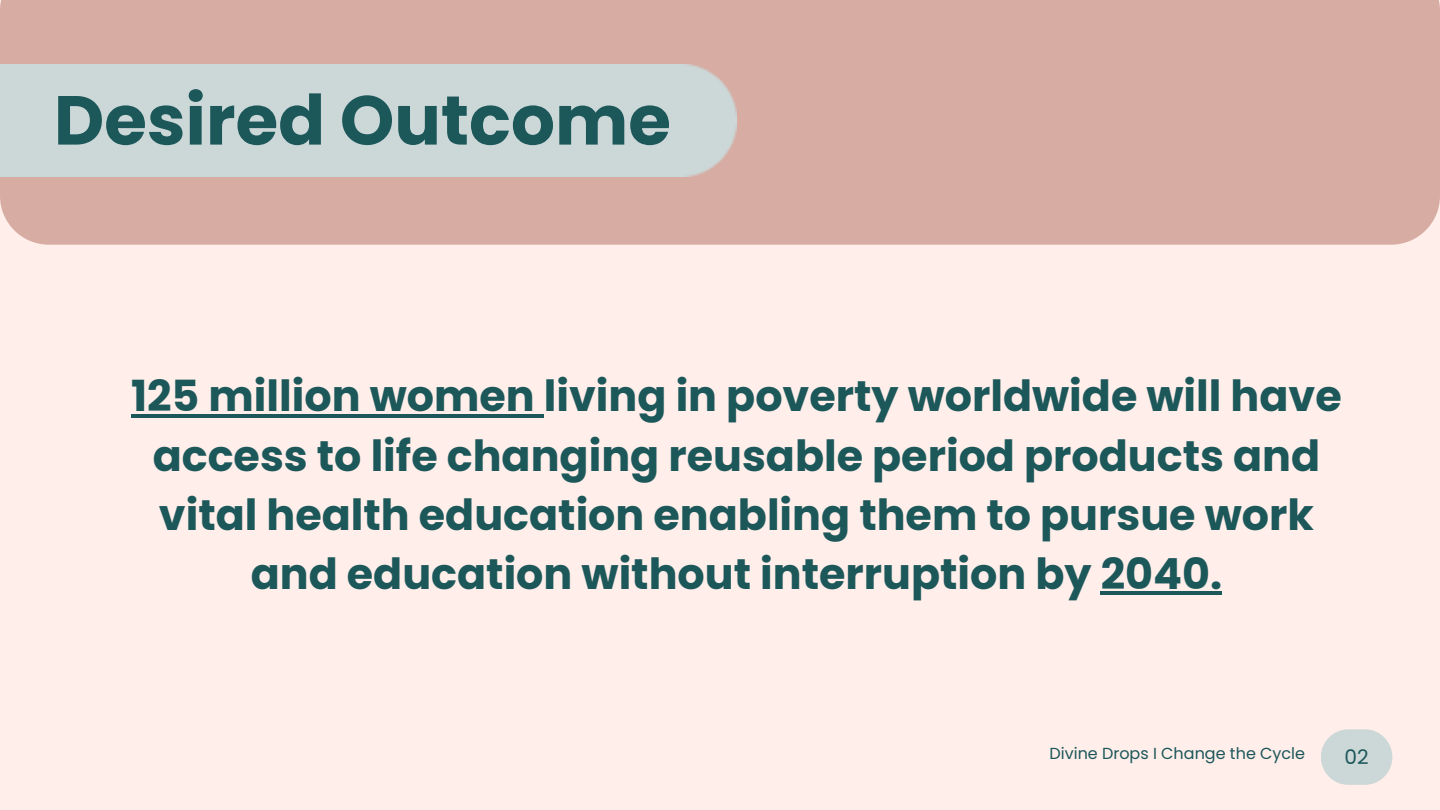
<style>
.page{position:relative;width:1440px;height:810px;background:#ffeeea}
.page>*{position:absolute;margin:0;border:0;box-sizing:border-box;transform-origin:0 0}
.t1{font:700 69.2px "Poppins";color:#1c575a}
.t2{font:700 42.9px/59.2px "Poppins";color:#1c575a;text-align:center}
.t3{font:20.1px "Poppins";color:#1c575a}
.t4{font:16px "Poppins";color:#1c575a}
</style>
<div class="page">
<div style="left:0;top:0;width:1440px;height:245px;background:#d7aca3"></div>
<div style="left:1321px;top:729px;width:71px;height:56px;background:#ccd7d8;border-radius:28px"></div>
<hr style="left:131px;top:414px;width:413px;height:3px;background:#1c575a">
<hr style="left:1101px;top:591px;width:121px;height:4px;background:#1c575a">
<div style="left:0;top:64px;width:736px;height:113px;background:#ccd7d8"></div>
<p class="t1" style="left:54px;top:72px;width:619px">Desired Outcome</p>
<p class="t2" style="left:131px;top:367px;width:1212px">125 million women living in poverty worldwide will have access to life changing reusable period products and vital health education enabling them to pursue work and education without interruption by 2040.</p>
<p class="t4" style="left:1050px;top:743px;width:257px">Divine Drops I Change the Cycle</p>
<p class="t3" style="left:1345px;top:743px;width:26px">02</p>
</div>
